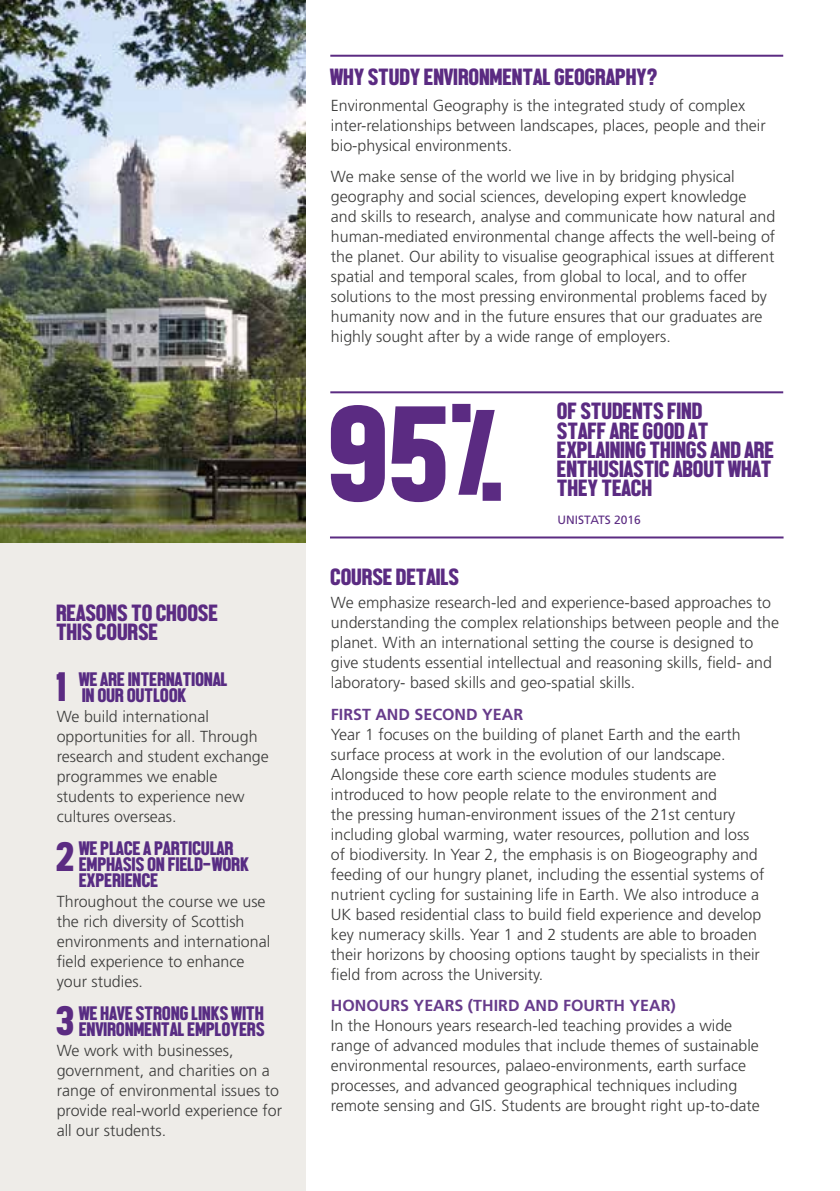
<style>
.page{position:relative;width:840px;height:1191px;background:#fff}
.page>*{position:absolute;margin:0;border:0;box-sizing:border-box;transform-origin:0 0}
.t1{font:138px "Front Page Neue";color:#5b2b82}
.t2{font:42px "Front Page Neue";color:#5b2b82}
.t3{font:24px/19.2px "Front Page Neue";color:#5b2b82}
.t4{font:20px/16px "Front Page Neue";color:#582c83}
.t5{font:300 16px/20px "Frutiger";color:#3c3c3b}
.t6{font:700 16px "Frutiger";color:#673b8b}
.t7{font:12px "Frutiger";color:#5b2b82}
.s1{font-size:124px}
</style>
<div class="page">
<div style="left:0;top:0;width:306px;height:1191px;background:#eeece8"></div>
<hr style="left:330px;top:391px;width:452px;height:2px;background:#5b2b82">
<hr style="left:330px;top:55px;width:452px;height:2px;background:#5b2b82">
<hr style="left:330px;top:536px;width:453px;height:2px;background:#5b2b82">
<img style="left:0;top:0;width:306px;height:543px">
<h3 class="t3" style="left:57px;top:603px;width:163px">REASONS TO CHOOSE<br>THIS COURSE</h3>
<p class="t4" style="left:79px;top:670px;width:150px">WE ARE INTERNATIONAL<br>IN OUR OUTLOOK</p>
<p class="t5" style="left:57px;top:706px;width:213px">We build international opportunities for all. Through research and student exchange programmes we enable students to experience new cultures overseas.</p>
<p class="t4" style="left:79px;top:839px;width:171px">WE PLACE A PARTICULAR<br>EMPHASIS ON FIELD-WORK<br>EXPERIENCE</p>
<p class="t5" style="left:57px;top:891px;width:215px">Throughout the course we use the rich diversity of Scottish environments and international field experience to enhance your studies.</p>
<p class="t4" style="left:79px;top:1004px;width:187px">WE HAVE STRONG LINKS WITH<br>ENVIRONMENTAL EMPLOYERS</p>
<p class="t5" style="left:57px;top:1040px;width:227px">We work with businesses, government, and charities on a range of environmental issues to provide real-world experience for all our students.</p>
<h2 class="t2" style="left:57px;top:664px;width:12px">1</h2>
<h2 class="t2" style="left:57px;top:833px;width:20px">2</h2>
<h2 class="t2" style="left:57px;top:997px;width:20px">3</h2>
<h3 class="t3" style="left:331px;top:67px;width:328px">WHY STUDY ENVIRONMENTAL GEOGRAPHY?</h3>
<p class="t5" style="left:331px;top:95px;width:436px">Environmental Geography is the integrated study of complex inter-relationships between landscapes, places, people and their bio-physical environments.</p>
<p class="t5" style="left:331px;top:167px;width:445px">We make sense of the world we live in by bridging physical geography and social sciences, developing expert knowledge and skills to research, analyse and communicate how natural and human-mediated environmental change affects the well-being of the planet. Our ability to visualise geographical issues at different spatial and temporal scales, from global to local, and to offer solutions to the most pressing environmental problems faced by humanity now and in the future ensures that our graduates are highly sought after by a wide range of employers.</p>
<h1 class="t1" style="left:331px;top:379px;width:177px">95<span class="s1">%</span></h1>
<h3 class="t3" style="left:557px;top:401px;width:218px">OF STUDENTS FIND<br>STAFF ARE GOOD AT<br>EXPLAINING THINGS AND ARE<br>ENTHUSIASTIC ABOUT WHAT<br>THEY TEACH</h3>
<p class="t7" style="left:557px;top:512px;width:85px">UNISTATS 2016</p>
<h3 class="t3" style="left:331px;top:567px;width:130px">COURSE DETAILS</h3>
<p class="t5" style="left:331px;top:593px;width:449px">We emphasize research-led and experience-based approaches to understanding the complex relationships between people and the planet. With an international setting the course is designed to give students essential intellectual and reasoning skills, field- and laboratory- based skills and geo-spatial skills.</p>
<p class="t6" style="left:331px;top:704px;width:194px">FIRST AND SECOND YEAR</p>
<p class="t5" style="left:331px;top:724px;width:434px">Year 1 focuses on the building of planet Earth and the earth surface process at work in the evolution of our landscape.<br>Alongside these core earth science modules students are introduced to how people relate to the environment and<br>the pressing human-environment issues of the 21st century including global warming, water resources, pollution and loss of biodiversity. In Year 2, the emphasis is on Biogeography and feeding of our hungry planet, including the essential systems of nutrient cycling for sustaining life in Earth. We also introduce a UK based residential class to build field experience and develop key numeracy skills. Year 1 and 2 students are able to broaden their horizons by choosing options taught by specialists in their field from across the University.</p>
<p class="t6" style="left:331px;top:996px;width:346px">HONOURS YEARS (THIRD AND FOURTH YEAR)</p>
<p class="t5" style="left:331px;top:1015px;width:430px">In the Honours years research-led teaching provides a wide range of advanced modules that include themes of sustainable environmental resources, palaeo-environments, earth surface processes, and advanced geographical techniques including remote sensing and GIS. Students are brought right up-to-date</p>
</div>
